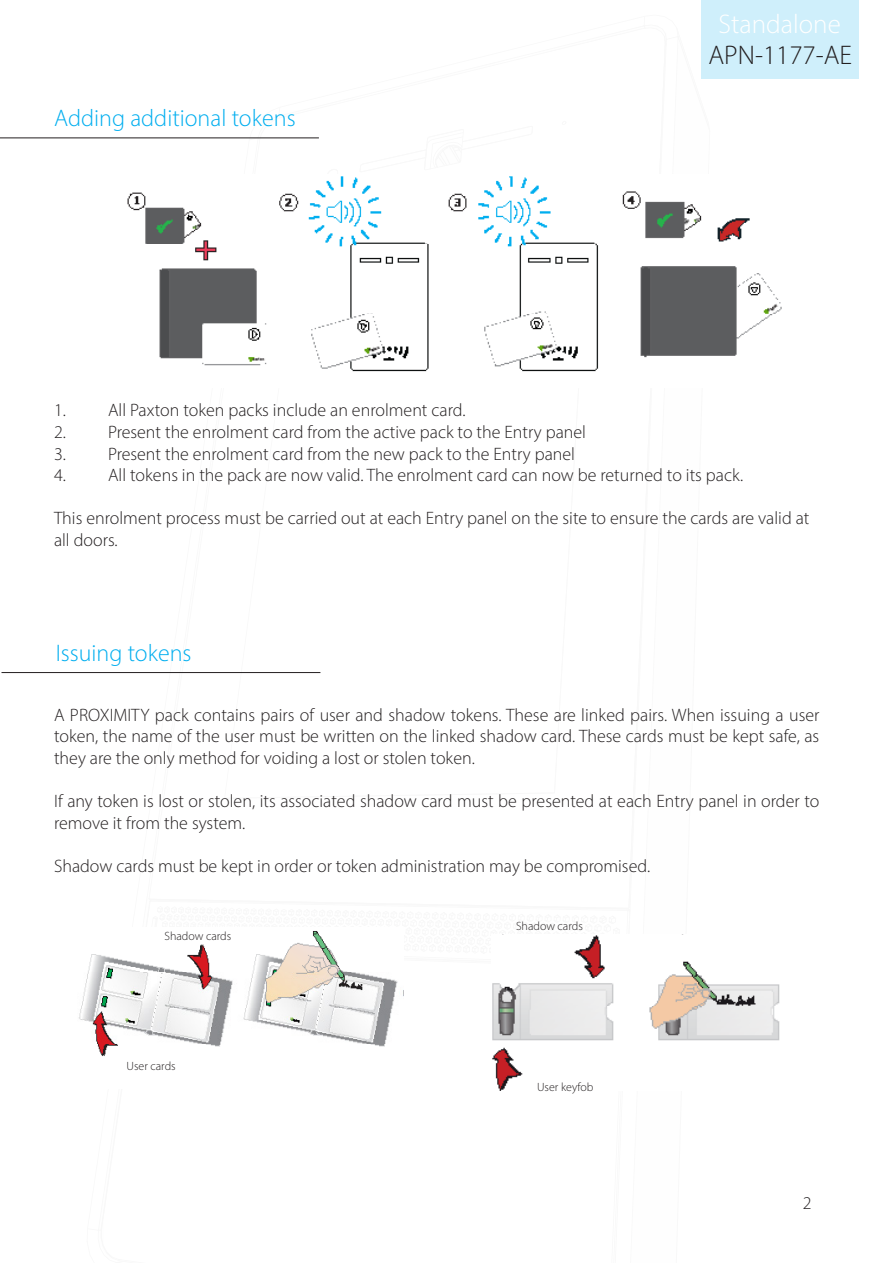
<style>
.page{position:relative;width:893px;height:1263px;background:#fff}
.page>*{position:absolute;margin:0;border:0;box-sizing:border-box;transform-origin:0 0}
.t1{font:300 27px "Myriad Pro";color:#231f20}
.t2{font:300 27px "Myriad Pro";color:#fff}
.Section_title{font:300 24px "Myriad Pro";color:#00aeef}
.Text_-_last_line_red{font:300 18px/21.6px "Myriad Pro";color:#231f20;text-align:justify}
.Text{font:300 18px/21.6px "Myriad Pro";color:#231f20}
.Text_-_center_8_pt{font:300 12px "Myriad Pro";color:#231f20}
.Text_8_pt{font:300 12px "Myriad Pro";color:#231f20}
</style>
<div class="page">
<div style="left:702px;top:0;width:157px;height:79px;background:#cfeffb"></div>
<img style="left:79px;top:931px;width:325px;height:125px">
<img style="left:492px;top:935px;width:288px;height:155px">
<hr style="left:2px;top:672px;width:318px;height:1px;background:#231f20">
<img style="left:127px;top:176px;width:655px;height:196px">
<hr style="left:0;top:138px;width:319px;height:1px;background:#231f20">
<h1 class="t2" style="left:719px;top:8px;width:124px">Standalone</h1>
<p class="Section_title" style="left:54px;top:104px;width:243px">Adding additional tokens</p>
<h1 class="t1" style="left:708px;top:39px;width:145px">APN-1177-AE</h1>
<p class="Text" style="left:54px;top:399px;width:413px">1. All Paxton token packs include an enrolment card.</p>
<p class="Text" style="left:54px;top:421px;width:534px">2. Present the enrolment card from the active pack to the Entry panel</p>
<p class="Text" style="left:54px;top:443px;width:523px">3. Present the enrolment card from the new pack to the Entry panel</p>
<p class="Text" style="left:54px;top:464px;width:691px">4. All tokens in the pack are now valid. The enrolment card can now be returned to its pack.</p>
<p class="Text" style="left:54px;top:507px;width:757px">This enrolment process must be carried out at each Entry panel on the site to ensure the cards are valid at all doors.</p>
<p class="Section_title" style="left:56px;top:639px;width:137px">Issuing tokens</p>
<p class="Text_-_last_line_red" style="left:54px;top:704px;width:767px">A PROXIMITY pack contains pairs of user and shadow tokens. These are linked pairs. When issuing a user token, the name of the user must be written on the linked shadow card. These cards must be kept safe, as they are the only method for voiding a lost or stolen token.</p>
<p class="Text_-_last_line_red" style="left:54px;top:790px;width:767px">If any token is lost or stolen, its associated shadow card must be presented at each Entry panel in order to remove it from the system.</p>
<p class="Text_-_last_line_red" style="left:54px;top:855px;width:598px">Shadow cards must be kept in order or token administration may be compromised.</p>
<p class="Text_-_center_8_pt" style="left:164px;top:929px;width:68px">Shadow cards</p>
<p class="Text_-_center_8_pt" style="left:127px;top:1058px;width:51px">User cards</p>
<p class="Text_-_center_8_pt" style="left:516px;top:919px;width:68px">Shadow cards</p>
<p class="Text_8_pt" style="left:537px;top:1079px;width:58px">User keyfob</p>
<p class="Text_-_last_line_red" style="left:803px;top:1192px;width:10px">2</p>
</div>
